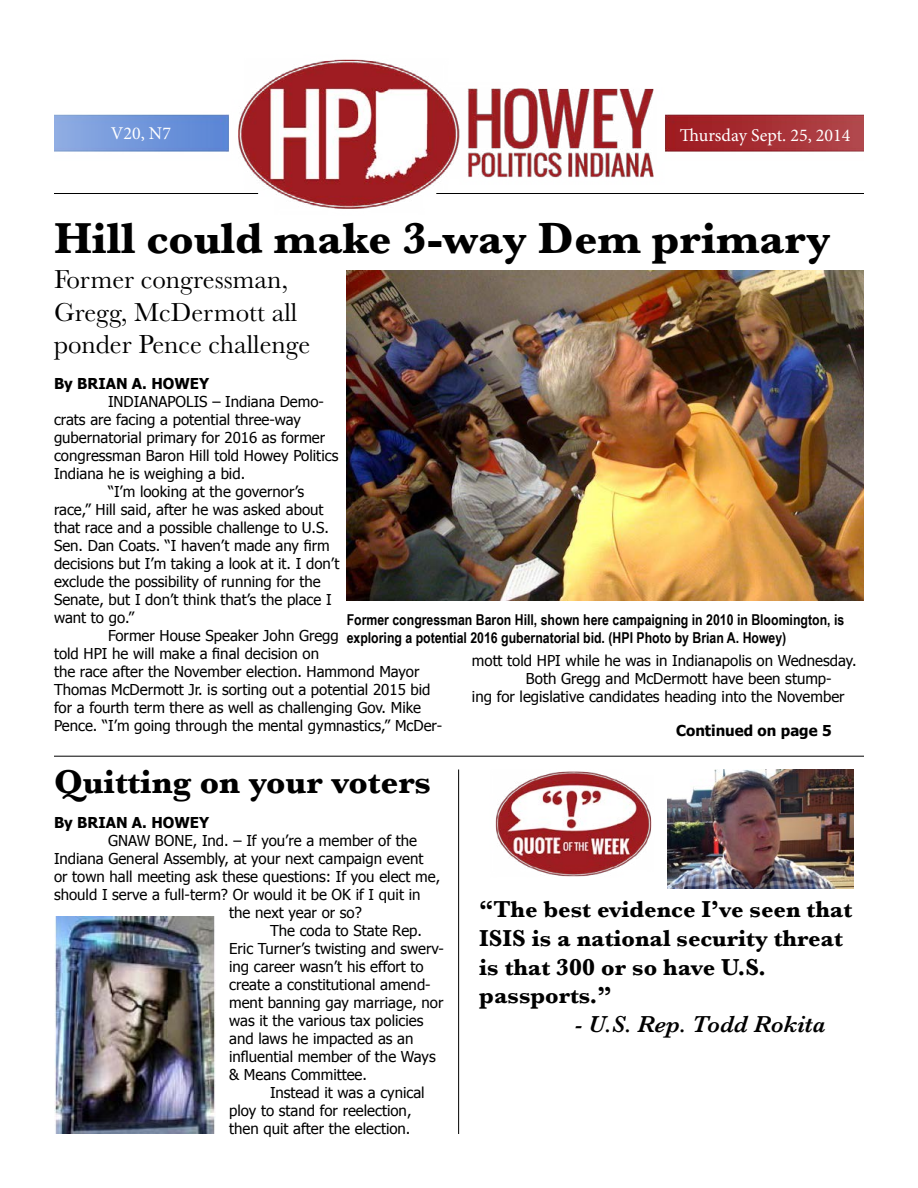
<style>
.page{position:relative;width:918px;height:1188px;background:#fff}
.page>*{position:absolute;margin:0;border:0;box-sizing:border-box;transform-origin:0 0}
.t1{font:700 45px "Baskerville";color:#000}
.t2{font:700 34.5px "Baskerville";color:#000}
.t3{font:27px/32.4px "Baskerville";color:#000}
.t4{font:700 24px/28.8px "Baskerville";color:#000}
.t5{font:italic 600 24px "Baskerville";color:#000}
.t6{font:18px "Minion Pro";color:#fff}
.t7{font:15px "Tahoma";color:#000}
.t8{font:700 15px/18px "Arial Narrow";color:#000}
.t9{font:700 15px "Tahoma";color:#000}
</style>
<div class="page">
<img style="left:54px;top:59px;width:810px;height:150px">
<hr style="left:436px;top:193px;width:428px;height:1px;background:#000">
<hr style="left:54px;top:193px;width:204px;height:1px;background:#000">
<hr style="left:54px;top:756px;width:810px;height:1px;background:#000">
<hr style="left:458px;top:770px;width:1px;height:364px;background:#000">
<img style="left:495px;top:771px;width:157px;height:106px">
<img style="left:54px;top:916px;width:161px;height:218px">
<img style="left:347px;top:270px;width:517px;height:330px">
<img style="left:668px;top:770px;width:186px;height:118px">
<p class="t6" style="left:111px;top:121px;width:62px">V20, N7</p>
<p class="t6" style="left:680px;top:123px;width:172px">Thursday Sept. 25, 2014</p>
<h1 class="t1" style="left:54px;top:207px;width:778px">Hill could make 3-way Dem primary</h1>
<h3 class="t3" style="left:54px;top:264px;width:258px">Former congressman,<br>Gregg, McDermott all ponder Pence challenge</h3>
<p class="t9" style="left:54px;top:373px;width:157px">By BRIAN A. HOWEY</p>
<p class="t7" style="left:108px;top:391px;width:217px">INDIANAPOLIS – Indiana Demo-</p>
<p class="t7" style="left:54px;top:409px;width:249px">crats are facing a potential three-way</p>
<p class="t7" style="left:54px;top:427px;width:273px">gubernatorial primary for 2016 as former</p>
<p class="t7" style="left:54px;top:445px;width:286px">congressman Baron Hill told Howey Politics</p>
<p class="t7" style="left:54px;top:463px;width:193px">Indiana he is weighing a bid.</p>
<p class="t7" style="left:108px;top:481px;width:198px">“I’m looking at the governor’s</p>
<p class="t7" style="left:54px;top:499px;width:271px">race,” Hill said, after he was asked about</p>
<p class="t7" style="left:54px;top:517px;width:276px">that race and a possible challenge to U.S.</p>
<p class="t7" style="left:54px;top:535px;width:277px">Sen. Dan Coats. “I haven’t made any firm</p>
<p class="t7" style="left:54px;top:553px;width:287px">decisions but I’m taking a look at it. I don’t</p>
<p class="t7" style="left:54px;top:571px;width:268px">exclude the possibility of running for the</p>
<p class="t7" style="left:54px;top:589px;width:279px">Senate, but I don’t think that’s the place I</p>
<p class="t7" style="left:54px;top:607px;width:82px">want to go.”</p>
<p class="t7" style="left:108px;top:625px;width:232px">Former House Speaker John Gregg</p>
<p class="t7" style="left:54px;top:643px;width:267px">told HPI he will make a final decision on</p>
<p class="t7" style="left:54px;top:661px;width:367px">the race after the November election. Hammond Mayor</p>
<p class="t7" style="left:54px;top:679px;width:378px">Thomas McDermott Jr. is sorting out a potential 2015 bid</p>
<p class="t7" style="left:54px;top:697px;width:369px">for a fourth term there as well as challenging Gov. Mike</p>
<p class="t7" style="left:54px;top:715px;width:390px">Pence. “I’m going through the mental gymnastics,” McDer-</p>
<h2 class="t2" style="left:54px;top:758px;width:379px">Quitting on your voters</h2>
<p class="t9" style="left:54px;top:812px;width:157px">By BRIAN A. HOWEY</p>
<p class="t7" style="left:108px;top:830px;width:311px">GNAW BONE, Ind. – If you’re a member of the</p>
<p class="t7" style="left:54px;top:848px;width:371px">Indiana General Assembly, at your next campaign event</p>
<p class="t7" style="left:54px;top:866px;width:388px">or town hall meeting ask these questions: If you elect me,</p>
<p class="t7" style="left:54px;top:884px;width:368px">should I serve a full-term? Or would it be OK if I quit in</p>
<p class="t7" style="left:229px;top:902px;width:134px">the next year or so?</p>
<p class="t7" style="left:270px;top:920px;width:153px">The coda to State Rep.</p>
<p class="t7" style="left:229px;top:938px;width:216px">Eric Turner’s twisting and swerv-</p>
<p class="t7" style="left:229px;top:956px;width:196px">ing career wasn’t his effort to</p>
<p class="t7" style="left:229px;top:974px;width:203px">create a constitutional amend-</p>
<p class="t7" style="left:229px;top:992px;width:216px">ment banning gay marriage, nor</p>
<p class="t7" style="left:229px;top:1010px;width:196px">was it the various tax policies</p>
<p class="t7" style="left:229px;top:1028px;width:186px">and laws he impacted as an</p>
<p class="t7" style="left:229px;top:1046px;width:208px">influential member of the Ways</p>
<p class="t7" style="left:229px;top:1064px;width:139px">&amp; Means Committee.</p>
<p class="t7" style="left:270px;top:1082px;width:156px">Instead it was a cynical</p>
<p class="t7" style="left:229px;top:1100px;width:184px">ploy to stand for reelection,</p>
<p class="t7" style="left:229px;top:1118px;width:183px">then quit after the election.</p>
<p class="t8" style="left:347px;top:610px;width:499px">Former congressman Baron Hill, shown here campaigning in 2010 in Bloomington, is exploring a potential 2016 gubernatorial bid. (HPI Photo by Brian A. Howey)</p>
<p class="t7" style="left:472px;top:650px;width:386px">mott told HPI while he was in Indianapolis on Wednesday.</p>
<p class="t7" style="left:526px;top:668px;width:307px">Both Gregg and McDermott have been stump-</p>
<p class="t7" style="left:472px;top:686px;width:374px">ing for legislative candidates heading into the November</p>
<p class="t9" style="left:676px;top:720px;width:157px">Continued on page 5</p>
<h3 class="t4" style="left:479px;top:895px;width:374px">“The best evidence I’ve seen that<br>ISIS is a national security threat is that 300 or so have U.S. passports.”</h3>
<h3 class="t5" style="left:575px;top:1008px;width:252px">- U.S. Rep. Todd Rokita</h3>
</div>
